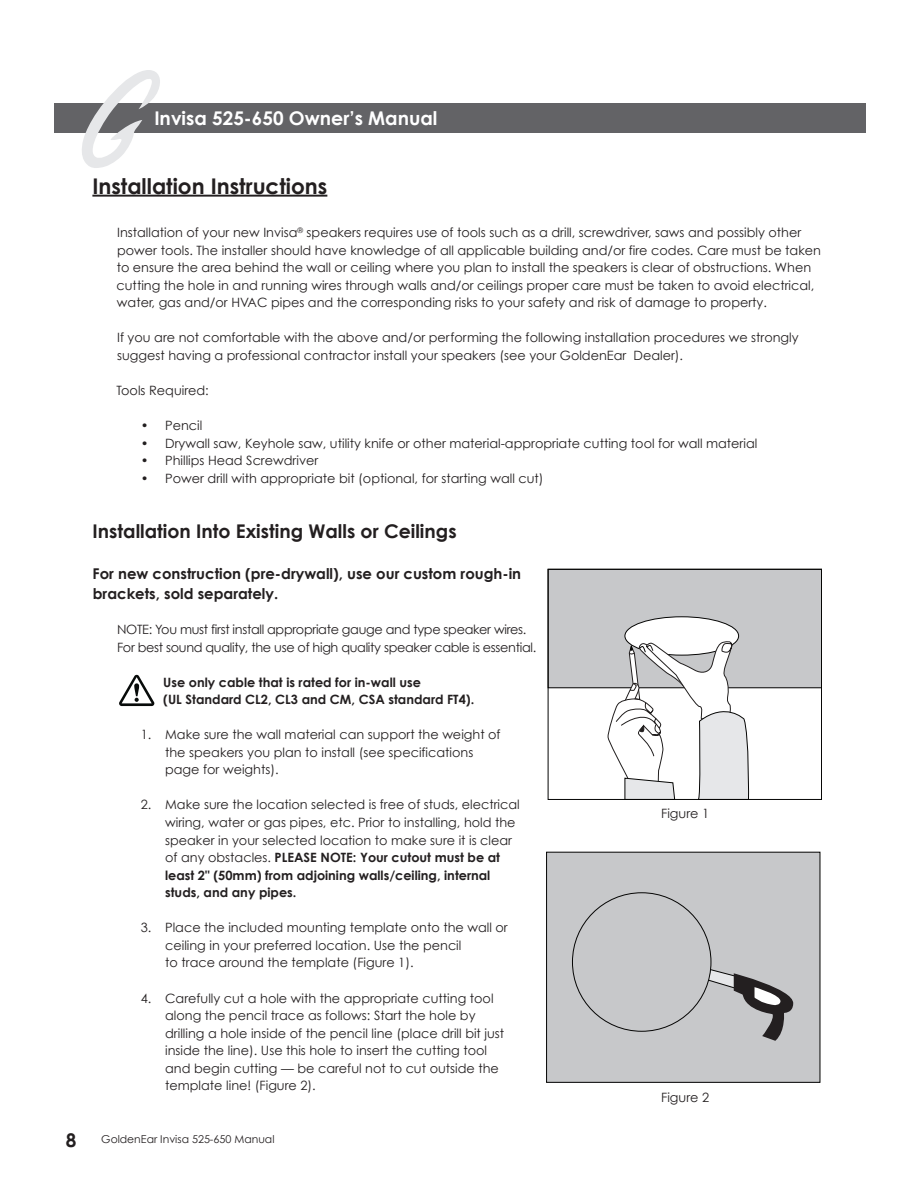
<style>
.page{position:relative;width:918px;height:1188px;background:#fff}
.page>*{position:absolute;margin:0;border:0;box-sizing:border-box;transform-origin:0 0}
.t1{font:700 21.6px "Century Gothic";color:#231f20}
.t2{font:700 18.9px "Century Gothic";color:#231f20}
.t3{font:700 18.9px "Century Gothic";color:#fff}
.t4{font:700 14.85px/20.2px "Century Gothic";color:#231f20}
.t5{font:12.9px/17.5px "Century Gothic";color:#231f20}
.t6{font:12.9px/17.5px "Century Gothic";letter-spacing:-.025em;color:#231f20}
.t7{font:700 12.9px/17.5px "Century Gothic";color:#231f20}
.t8{font:10.8px "Century Gothic";color:#231f20}
.s1{font-weight:700}
</style>
<div class="page">
<div style="left:54px;top:103px;width:811px;height:30px;background:#636366"></div>
<svg style="left:82px;top:70px;width:78px;height:98px"></svg>
<hr style="left:92px;top:195px;width:235px;height:2px;background:#231f20">
<div style="left:548px;top:569px;width:274px;height:119px;background:#c7c8ca"></div>
<div style="left:625px;top:617px;width:114px;height:38px;background:#fff;border-radius:50%"></div>
<div style="left:625px;top:616px;width:114px;height:40px;border:1px solid #050504;border-radius:50%"></div>
<div style="left:548px;top:569px;width:274px;height:231px;border:1px solid #050504"></div>
<svg style="left:607px;top:641px;width:142px;height:159px"></svg>
<div style="left:547px;top:852px;width:273px;height:230px;background:#c7c8ca"></div>
<div style="left:546px;top:852px;width:274px;height:231px;border:1px solid #050504"></div>
<svg style="left:707px;top:968px;width:87px;height:73px"></svg>
<div style="left:572px;top:893px;width:139px;height:138px;background:#c7c8ca;border-radius:50%"></div>
<svg style="left:120px;top:675px;width:34px;height:31px"></svg>
<p class="t3" style="left:154px;top:106px;width:285px">Invisa 525-650 Owner’s Manual</p>
<p class="t2" style="left:66px;top:1128px;width:12px">8</p>
<p class="t1" style="left:92px;top:172px;width:237px">Installation Instructions</p>
<p class="t5" style="left:117px;top:224px;width:706px">Installation of your new Invisa<sup>®</sup> speakers requires use of tools such as a drill, screwdriver, saws and possibly other power tools. The installer should have knowledge of all applicable building and/or fire codes. Care must be taken to ensure the area behind the wall or ceiling where you plan to install the speakers is clear of obstructions. When cutting the hole in and running wires through walls and/or ceilings proper care must be taken to avoid electrical, water, gas and/or HVAC pipes and the corresponding risks to your safety and risk of damage to property.</p>
<p class="t5" style="left:117px;top:329px;width:683px">If you are not comfortable with the above and/or performing the following installation procedures we strongly suggest having a professional contractor install your speakers (see your GoldenEar Dealer).</p>
<p class="t5" style="left:116px;top:381px;width:94px">Tools Required:</p>
<p class="t5" style="left:141px;top:417px;width:63px">• Pencil</p>
<p class="t5" style="left:141px;top:434px;width:618px">• Drywall saw, Keyhole saw, utility knife or other material-appropriate cutting tool for wall material</p>
<p class="t5" style="left:141px;top:452px;width:179px">• Phillips Head Screwdriver</p>
<p class="t5" style="left:141px;top:469px;width:404px">• Power drill with appropriate bit (optional, for starting wall cut)</p>
<p class="t2" style="left:93px;top:519px;width:366px">Installation Into Existing Walls or Ceilings</p>
<p class="t4" style="left:93px;top:563px;width:430px">For new construction (pre-drywall), use our custom rough-in brackets, sold separately.</p>
<p class="t6" style="left:117px;top:620px;width:421px">NOTE: You must first install appropriate gauge and type speaker wires.<br>For best sound quality, the use of high quality speaker cable is essential.</p>
<p class="t7" style="left:163px;top:673px;width:313px">Use only cable that is rated for in-wall use<br>(UL Standard CL2, CL3 and CM, CSA standard FT4).</p>
<p class="t5" style="left:165px;top:726px;width:337px;text-indent:-24px">1. Make sure the wall material can support the weight of the speakers you plan to install (see specifications page for weights).</p>
<p class="t5" style="left:165px;top:796px;width:356px;text-indent:-24px">2. Make sure the location selected is free of studs, electrical wiring, water or gas pipes, etc. Prior to installing, hold the speaker in your selected location to make sure it is clear of any obstacles. <span class="s1">PLEASE NOTE: Your cutout must be at least 2" (50mm) from adjoining walls/ceiling, internal studs, and any pipes.</span></p>
<p class="t5" style="left:165px;top:919px;width:344px;text-indent:-24px">3. Place the included mounting template onto the wall or ceiling in your preferred location. Use the pencil<br>to trace around the template (Figure 1).</p>
<p class="t5" style="left:165px;top:989px;width:341px;text-indent:-24px">4. Carefully cut a hole with the appropriate cutting tool along the pencil trace as follows: Start the hole by drilling a hole inside of the pencil line (place drill bit just inside the line). Use this hole to insert the cutting tool and begin cutting — be careful not to cut outside the template line! (Figure 2).</p>
<p class="t5" style="left:661px;top:805px;width:50px">Figure 1</p>
<p class="t5" style="left:661px;top:1088px;width:50px">Figure 2</p>
<p class="t8" style="left:101px;top:1133px;width:175px">GoldenEar Invisa 525-650 Manual</p>
</div>
